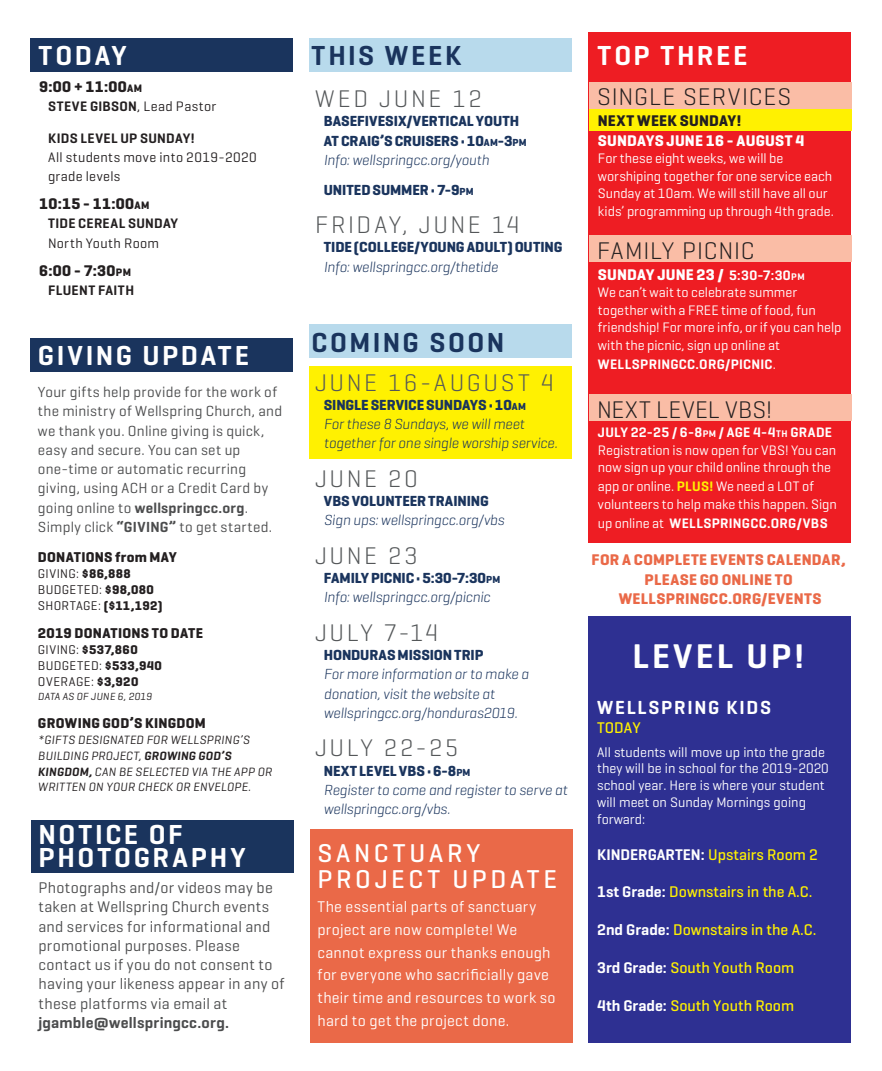
<style>
.page{position:relative;width:882px;height:1071px;background:#fff}
.page>*{position:absolute;margin:0;border:0;box-sizing:border-box;transform-origin:0 0}
.t1{font:600 34.82px "Geogrotesque";letter-spacing:.09em;color:#fff}
.t2{font:600 28px/22.8px "Geogrotesque";letter-spacing:.095em;color:#fff}
.t3{font:600 28px "Geogrotesque";letter-spacing:.09em;color:#1a345d}
.t4{font:500 26.25px/26.2px "Geogrotesque";letter-spacing:.14em;color:#fff}
.t5{font:300 24.5px "Geogrotesque";letter-spacing:.105em;color:#545759}
.t6{font:300 24.5px "Geogrotesque";letter-spacing:.035em;color:#231f20}
.t7{font:300 24.5px "Geogrotesque";letter-spacing:.015em;color:#231f20}
.t8{font:600 19.25px "Geogrotesque";letter-spacing:.09em;color:#fff}
.t9{font:15.75px/19.2px "Geogrotesque";letter-spacing:.015em;color:#4b4c4d}
.t10{font:15.75px/22.8px "Geogrotesque";letter-spacing:.02em;color:#fff}
.t11{font:500 15.75px "Geogrotesque";color:#fff101}
.t12{font:700 15.75px/19.2px "Geogrotesque";letter-spacing:.02em;color:#ea6948;text-align:center}
.t13{font:700 15.75px "Geogrotesque";letter-spacing:.02em;color:#231f20}
.t14{font:700 15.75px "Geogrotesque";letter-spacing:.015em;color:#fff}
.t15{font:600 15.75px "Geogrotesque";color:#fff}
.t16{font:600 15.75px "Geogrotesque";letter-spacing:.01em;color:#4b4c4d}
.t17{font:italic 300 14.88px/19.2px "Geogrotesque";letter-spacing:-.01em;color:#1a345d}
.t18{font:14.88px/19.2px "Geogrotesque";letter-spacing:.015em;color:#4b4c4d}
.t19{font:700 14.88px/19.2px "Geogrotesque";letter-spacing:-.005em;color:#1a345d}
.t20{font:700 14.53px "Geogrotesque";letter-spacing:.015em;color:#231f20}
.t21{font:14px/17.5px "Geogrotesque";color:#fff}
.t22{font:600 14px "Geogrotesque";letter-spacing:.025em;color:#231f20}
.t23{font:600 14px "Geogrotesque";letter-spacing:.025em;color:#fff}
.t24{font:14px/19.2px "Geogrotesque";letter-spacing:.03em;color:#231f20}
.t25{font:12.95px/16.1px "Geogrotesque";letter-spacing:.03em;color:#231f20}
.t26{font:italic 12.25px/15.8px "Geogrotesque";letter-spacing:.02em;color:#231f20}
.t27{font:italic 10.5px "Geogrotesque";letter-spacing:.02em;color:#231f20}
.s1{font-size:11.03px}
.s2{font-weight:400}
.s3{font-weight:600}
.s4{font-weight:700}
.s5{font-size:10.33px}
.s6{font-weight:300;font-style:italic}
.s7{font-weight:700;font-style:normal}
.s8{font-weight:700;font-style:normal;font-size:10.33px}
.s9{font-weight:600;font-size:14px}
.s10{font-weight:600;font-size:9.8px}
.s11{font-weight:600;color:#fff101}
.s12{font-weight:500;color:#fff101}
.s13{font-weight:600;color:#fff}
</style>
<div class="page">
<div style="left:309px;top:367px;width:263px;height:92px;background:#fff101"></div>
<div style="left:309px;top:38px;width:263px;height:33px;background:#b8daec"></div>
<div style="left:309px;top:325px;width:263px;height:33px;background:#b8daec"></div>
<div style="left:30px;top:339px;width:263px;height:33px;background:#1a345d"></div>
<div style="left:310px;top:829px;width:263px;height:214px;background:#ea6948"></div>
<div style="left:588px;top:32px;width:263px;height:510px;background:#ee1d23"></div>
<div style="left:589px;top:236px;width:263px;height:26px;background:#fabda6"></div>
<div style="left:589px;top:395px;width:263px;height:26px;background:#fabda6"></div>
<div style="left:589px;top:82px;width:263px;height:49px;background:#fff101"></div>
<div style="left:589px;top:82px;width:263px;height:27px;background:#fabda6"></div>
<div style="left:31px;top:820px;width:263px;height:53px;background:#1a345d"></div>
<div style="left:30px;top:38px;width:263px;height:33px;background:#1a345d"></div>
<div style="left:588px;top:616px;width:263px;height:427px;background:#2e3092"></div>
<h2 class="t2" style="left:39px;top:43px;width:90px">TODAY</h2>
<p class="t13" style="left:39px;top:77px;width:104px">9:00 + 11:00<span class="s1">AM</span></p>
<p class="t22" style="left:48px;top:98px;width:170px">STEVE GIBSON<span class="s2">, Lead Pastor</span></p>
<p class="t22" style="left:48px;top:129px;width:148px">KIDS LEVEL UP SUNDAY!</p>
<p class="t24" style="left:48px;top:147px;width:210px">All students move into 2019-2020 grade levels</p>
<p class="t13" style="left:39px;top:194px;width:112px">10:15 - 11:00<span class="s1">AM</span></p>
<p class="t22" style="left:48px;top:215px;width:132px">TIDE CEREAL SUNDAY</p>
<p class="t24" style="left:48px;top:233px;width:113px">North Youth Room</p>
<p class="t13" style="left:39px;top:260px;width:93px">6:00 - 7:30<span class="s1">PM</span></p>
<p class="t22" style="left:48px;top:281px;width:88px">FLUENT FAITH</p>
<h2 class="t2" style="left:38px;top:343px;width:213px">GIVING UPDATE</h2>
<p class="t18" style="left:38px;top:382px;width:246px">Your gifts help provide for the work of the ministry of Wellspring Church, and we thank you. Online giving is quick, easy and secure. You can set up one-time or automatic recurring giving, using ACH or a Credit Card by going online to <span class="s3">wellspringcc.org</span>.<br>Simply click <span class="s3">“GIVING”</span> to get started.</p>
<p class="t20" style="left:38px;top:548px;width:140px">DONATIONS from MAY</p>
<p class="t25" style="left:38px;top:565px;width:126px">GIVING: <span class="s4">$86,888<br></span>BUDGETED: <span class="s4">$98,080<br></span>SHORTAGE: <span class="s4">($11,192)</span></p>
<p class="t20" style="left:38px;top:624px;width:167px">2019 DONATIONS TO DATE</p>
<p class="t25" style="left:38px;top:641px;width:125px">GIVING: <span class="s4">$537,860<br></span>BUDGETED: <span class="s4">$533,940<br></span>OVERAGE: <span class="s4">$3,920</span></p>
<p class="t27" style="left:38px;top:690px;width:115px">DATA AS OF JUNE 6, 2019</p>
<p class="t20" style="left:38px;top:714px;width:169px">GROWING GOD’S KINGDOM</p>
<p class="t26" style="left:38px;top:732px;width:236px">*GIFTS DESIGNATED FOR WELLSPRING’S BUILDING PROJECT, <span class="s3">GROWING GOD’S KINGDOM,</span> CAN BE SELECTED VIA THE APP OR WRITTEN ON YOUR CHECK OR ENVELOPE.</p>
<h2 class="t2" style="left:39px;top:823px;width:209px">NOTICE OF<br>PHOTOGRAPHY</h2>
<p class="t9" style="left:39px;top:878px;width:248px">Photographs and/or videos may be taken at Wellspring Church events and services for informational and promotional purposes. Please contact us if you do not consent to having your likeness appear in any of these platforms via email at</p>
<p class="t16" style="left:39px;top:1013px;width:192px">jgamble@wellspringcc.org.</p>
<h2 class="t3" style="left:312px;top:38px;width:151px">THIS WEEK</h2>
<h3 class="t5" style="left:315px;top:83px;width:168px">WED JUNE 12</h3>
<p class="t19" style="left:324px;top:112px;width:204px">BASEFIVESIX/VERTICAL YOUTH<br>AT CRAIG’S CRUISERS • 10<span class="s5">AM</span>-3<span class="s5">PM<br></span><span class="s6">Info: wellspringcc.org/youth</span></p>
<p class="t19" style="left:324px;top:180px;width:151px">UNITED SUMMER • 7-9<span class="s5">PM</span></p>
<h3 class="t5" style="left:315px;top:209px;width:206px">FRIDAY, JUNE 14</h3>
<p class="t19" style="left:324px;top:238px;width:240px">TIDE (COLLEGE/YOUNG ADULT) OUTING</p>
<p class="t17" style="left:324px;top:256px;width:176px">Info: wellspringcc.org/thetide</p>
<h2 class="t3" style="left:312px;top:325px;width:194px">COMING SOON</h2>
<h3 class="t5" style="left:315px;top:367px;width:240px">JUNE 16-AUGUST 4</h3>
<p class="t17" style="left:324px;top:395px;width:235px"><span class="s7">SINGLE SERVICE SUNDAYS • 10</span><span class="s8">AM<br></span>For these 8 Sundays, we will meet together for one single worship service.</p>
<h3 class="t5" style="left:315px;top:463px;width:104px">JUNE 20</h3>
<p class="t19" style="left:324px;top:491px;width:166px">VBS VOLUNTEER TRAINING</p>
<p class="t17" style="left:324px;top:510px;width:182px">Sign ups: wellspringcc.org/vbs</p>
<h3 class="t5" style="left:315px;top:540px;width:104px">JUNE 23</h3>
<p class="t17" style="left:324px;top:568px;width:178px"><span class="s7">FAMILY PICNIC • 5:30-7:30</span><span class="s8">PM<br></span>Info: wellspringcc.org/picnic</p>
<h3 class="t5" style="left:315px;top:617px;width:125px">JULY 7-14</h3>
<p class="t19" style="left:324px;top:645px;width:161px">HONDURAS MISSION TRIP</p>
<p class="t17" style="left:324px;top:664px;width:207px">For more information or to make a donation, visit the website at wellspringcc.org/honduras2019.</p>
<h3 class="t5" style="left:315px;top:733px;width:145px">JULY 22-25</h3>
<p class="t17" style="left:324px;top:760px;width:245px"><span class="s7">NEXT LEVEL VBS • 6-8</span><span class="s8">PM<br></span>Register to come and register to serve at wellspringcc.org/vbs.</p>
<h3 class="t4" style="left:317px;top:840px;width:241px">SANCTUARY<br>PROJECT UPDATE</h3>
<p class="t10" style="left:317px;top:895px;width:240px">The essential parts of sanctuary project are now complete! We cannot express our thanks enough for everyone who sacrificially gave their time and resources to work so hard to get the project done.</p>
<h2 class="t2" style="left:597px;top:44px;width:152px">TOP THREE</h2>
<h3 class="t6" style="left:597px;top:82px;width:196px">SINGLE SERVICES</h3>
<p class="t13" style="left:598px;top:111px;width:145px">NEXT WEEK SUNDAY!</p>
<p class="t14" style="left:598px;top:130px;width:208px">SUNDAYS JUNE 16 - AUGUST 4</p>
<p class="t21" style="left:598px;top:149px;width:237px">For these eight weeks, we will be worshiping together for one service each Sunday at 10am. We will still have all our kids’ programming up through 4th grade.</p>
<h3 class="t6" style="left:597px;top:235px;width:159px">FAMILY PICNIC</h3>
<p class="t14" style="left:598px;top:264px;width:208px">SUNDAY JUNE 23 / <span class="s9">5:30-7:30</span><span class="s10">PM</span></p>
<p class="t21" style="left:598px;top:283px;width:245px">We can’t wait to celebrate summer together with a FREE time of food, fun friendship! For more info, or if you can help with the picnic, sign up online at</p>
<p class="t23" style="left:598px;top:355px;width:179px">WELLSPRINGCC.ORG/PICNIC<span class="s2">.</span></p>
<h3 class="t7" style="left:597px;top:394px;width:177px">NEXT LEVEL VBS!</h3>
<p class="t21" style="left:598px;top:423px;width:240px"><span class="s3">JULY 22-25 / 6-8</span><span class="s10">PM</span> <span class="s3">/ AGE 4-4</span><span class="s10">TH</span> <span class="s3">GRADE<br></span>Registration is now open for VBS! You can now sign up your child online through the</p>
<p class="t21" style="left:598px;top:478px;width:240px">app or online. <span class="s11">PLUS!</span> We need a LOT of volunteers to help make this happen. Sign</p>
<p class="t23" style="left:598px;top:515px;width:231px"><span class="s2">up online at</span> WELLSPRINGCC.ORG/VBS</p>
<p class="t12" style="left:592px;top:550px;width:256px">FOR A COMPLETE EVENTS CALENDAR,<br>PLEASE GO ONLINE TO<br>WELLSPRINGCC.ORG/EVENTS</p>
<h1 class="t1" style="left:633px;top:635px;width:173px">LEVEL UP!</h1>
<h3 class="t8" style="left:597px;top:695px;width:175px">WELLSPRING KIDS</h3>
<p class="t11" style="left:597px;top:718px;width:45px">TODAY</p>
<p class="t21" style="left:597px;top:743px;width:233px;line-height:16.8px">All students will move up into the grade they will be in school for the 2019-2020 school year. Here is where your student will meet on Sunday Mornings going forward:</p>
<p class="t15" style="left:597px;top:844px;width:222px">KINDERGARTEN: <span class="s12">Upstairs Room 2</span></p>
<p class="t11" style="left:597px;top:882px;width:217px"><span class="s13">1st Grade:</span> Downstairs in the A.C.</p>
<p class="t11" style="left:597px;top:920px;width:221px"><span class="s13">2nd Grade:</span> Downstairs in the A.C.</p>
<p class="t11" style="left:597px;top:958px;width:199px"><span class="s13">3rd Grade:</span> South Youth Room</p>
<p class="t11" style="left:597px;top:996px;width:199px"><span class="s13">4th Grade:</span> South Youth Room</p>
</div>
